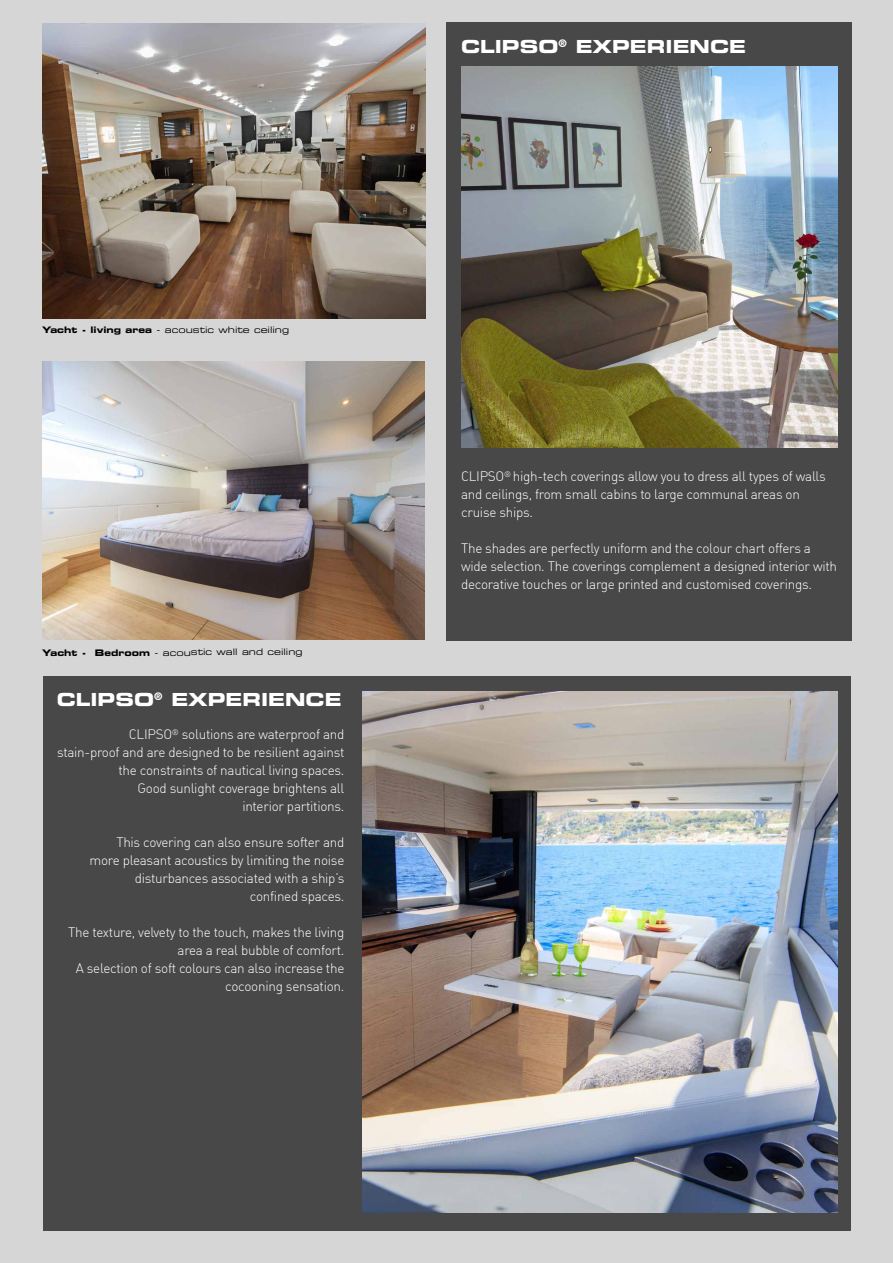
<style>
.page{position:relative;width:893px;height:1263px;background:#d6d6d6}
.page>*{position:absolute;margin:0;border:0;box-sizing:border-box;transform-origin:0 0}
.t1{font:18px "Eurostile Bold Extended Two";color:#fff}
.t2{font:13.5px/18px "DIN Light Alternate";letter-spacing:-.02em;color:#fff;text-align:right}
.t3{font:9px "Eurostile Extended Two";color:#000}
.s1{font-family:"Eurostile Bold Extended Two"}
</style>
<div class="page">
<div style="left:43px;top:676px;width:807px;height:554px;background:#484848"></div>
<img style="left:43px;top:23px;width:383px;height:296px">
<img style="left:42px;top:361px;width:383px;height:278px">
<img style="left:362px;top:692px;width:475px;height:521px">
<div style="left:446px;top:22px;width:405px;height:618px;background:#484848"></div>
<img style="left:461px;top:67px;width:376px;height:380px">
<p class="t3" style="left:42px;top:323px;width:249px"><span class="s1">Yacht - living area</span> - acoustic white ceiling</p>
<p class="t3" style="left:42px;top:646px;width:262px"><span class="s1">Yacht - Bedroom</span> - acoustic wall and ceiling</p>
<h1 class="t1" style="left:57px;top:686px;width:286px">CLIPSO<sup>®</sup> EXPERIENCE</h1>
<p class="t2" style="left:57px;top:725px;width:289px">CLIPSO<sup>®</sup> solutions are waterproof and<br>stain-proof and are designed to be resilient against the constraints of nautical living spaces.<br>Good sunlight coverage brightens all<br>interior partitions.</p>
<p class="t2" style="left:90px;top:833px;width:256px">This covering can also ensure softer and more pleasant acoustics by limiting the noise disturbances associated with a ship’s confined spaces.</p>
<p class="t2" style="left:68px;top:923px;width:278px">The texture, velvety to the touch, makes the living area a real bubble of comfort.<br>A selection of soft colours can also increase the cocooning sensation.</p>
<h1 class="t1" style="left:461px;top:33px;width:286px">CLIPSO<sup>®</sup> EXPERIENCE</h1>
<p class="t2" style="left:461px;top:467px;width:366px;text-align:left">CLIPSO<sup>®</sup> high-tech coverings allow you to dress all types of walls and ceilings, from small cabins to large communal areas on cruise ships.</p>
<p class="t2" style="left:461px;top:539px;width:377px;text-align:left">The shades are perfectly uniform and the colour chart offers a wide selection. The coverings complement a designed interior with decorative touches or large printed and customised coverings.</p>
</div>
